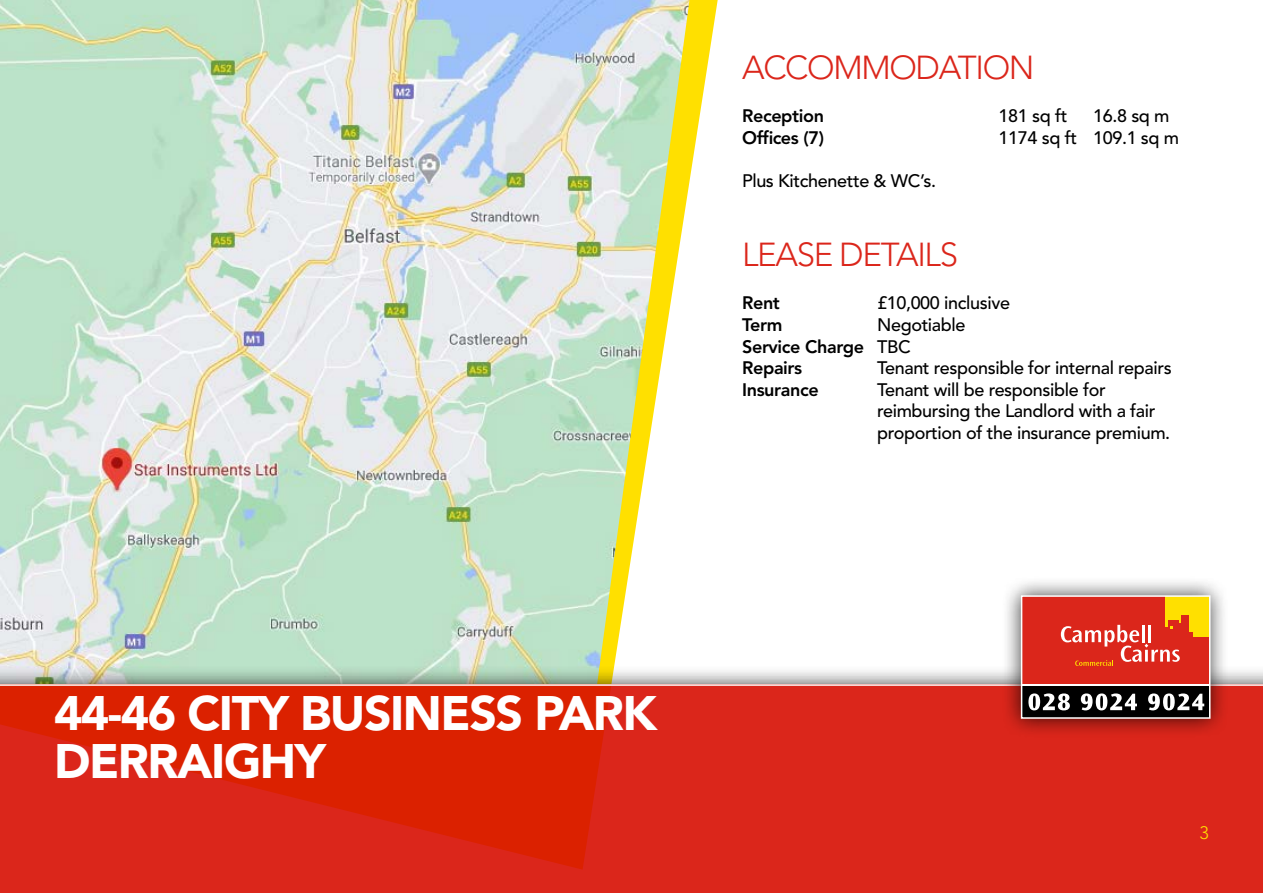
<style>
.page{position:relative;width:1263px;height:893px;background:#fff}
.page>*{position:absolute;margin:0;border:0;box-sizing:border-box;transform-origin:0 0}
.t1{font:900 48px/48px "Avenir LT Std";letter-spacing:-.03em;color:#fff}
.t2{font:300 33px "Avenir LT Std";letter-spacing:-.04em;color:#db261b}
.t3{font:500 18px/21.6px "Avenir LT Std";letter-spacing:-.02em;color:#000}
.t4{font:800 18px/21.6px "Avenir LT Std";letter-spacing:-.02em;color:#000}
.t5{font:300 18px "Avenir LT Std";color:#ffe000}
.s1{font-weight:500}
</style>
<div class="page">
<svg style="left:689px;top:0;width:29px;height:184px"></svg>
<img style="left:0;top:0;width:689px;height:665px">
<div style="left:0;top:665px;width:1263px;height:228px;background:#000;opacity:.75"></div>
<svg style="left:0;top:686px;width:1263px;height:207px;background:#db2413"></svg>
<hr style="left:0;top:684px;width:1263px;height:2px;background:#fff">
<div style="left:1002px;top:576px;width:228px;height:162px;background:#000;opacity:.75"></div>
<div style="left:1022px;top:597px;width:187px;height:87px;background:#db261b"></div>
<div style="left:1165px;top:596px;width:44px;height:30px;background:#ffe000"></div>
<div style="left:1189px;top:620px;width:20px;height:16px;background:#ffe000"></div>
<div style="left:1181px;top:615px;width:8px;height:22px;background:#db261b"></div>
<div style="left:1168px;top:620px;width:10px;height:10px;background:#db261b"></div>
<div style="left:1182px;top:632px;width:11px;height:7px;background:#db261b"></div>
<div style="left:1175px;top:623px;width:10px;height:10px;background:#db261b"></div>
<svg style="left:1061px;top:625px;width:119px;height:41px"></svg>
<div style="left:1022px;top:686px;width:187px;height:32px;background:#000"></div>
<svg style="left:1028px;top:693px;width:42px;height:17px"></svg>
<svg style="left:1081px;top:693px;width:56px;height:17px"></svg>
<svg style="left:1148px;top:693px;width:56px;height:17px"></svg>
<div style="left:1021px;top:595px;width:189px;height:124px;border:2px solid #fff"></div>
<h2 class="t2" style="left:742px;top:48px;width:294px">ACCOMMODATION</h2>
<p class="t4" style="left:742px;top:105px;width:84px">Reception</p>
<p class="t3" style="left:998px;top:106px;width:70px">181 sq ft</p>
<p class="t3" style="left:1093px;top:106px;width:78px">16.8 sq m</p>
<p class="t4" style="left:742px;top:127px;width:84px">Offices (7)</p>
<p class="t3" style="left:998px;top:127px;width:182px">1174 sq ft 109.1 sq m</p>
<p class="t3" style="left:742px;top:170px;width:196px">Plus Kitchenette &amp; WC’s.</p>
<h2 class="t2" style="left:742px;top:235px;width:218px">LEASE DETAILS</h2>
<p class="t4" style="left:742px;top:292px;width:39px">Rent</p>
<p class="t3" style="left:877px;top:293px;width:134px">£10,000 inclusive</p>
<p class="t4" style="left:742px;top:314px;width:42px">Term</p>
<p class="t4" style="left:742px;top:314px;width:225px;text-indent:135px"><span class="s1">Negotiable<br></span>Service Charge <span class="s1">TBC<br></span>Repairs</p>
<p class="t3" style="left:877px;top:358px;width:296px">Tenant responsible for internal repairs</p>
<p class="t4" style="left:742px;top:379px;width:78px">Insurance</p>
<p class="t3" style="left:877px;top:379px;width:295px">Tenant will be responsible for reimbursing the Landlord with a fair proportion of the insurance premium.</p>
<h1 class="t1" style="left:54px;top:689px;width:605px">44-46 CITY BUSINESS PARK<br>DERRAIGHY</h1>
<p class="t5" style="left:1199px;top:822px;width:11px">3</p>
</div>
